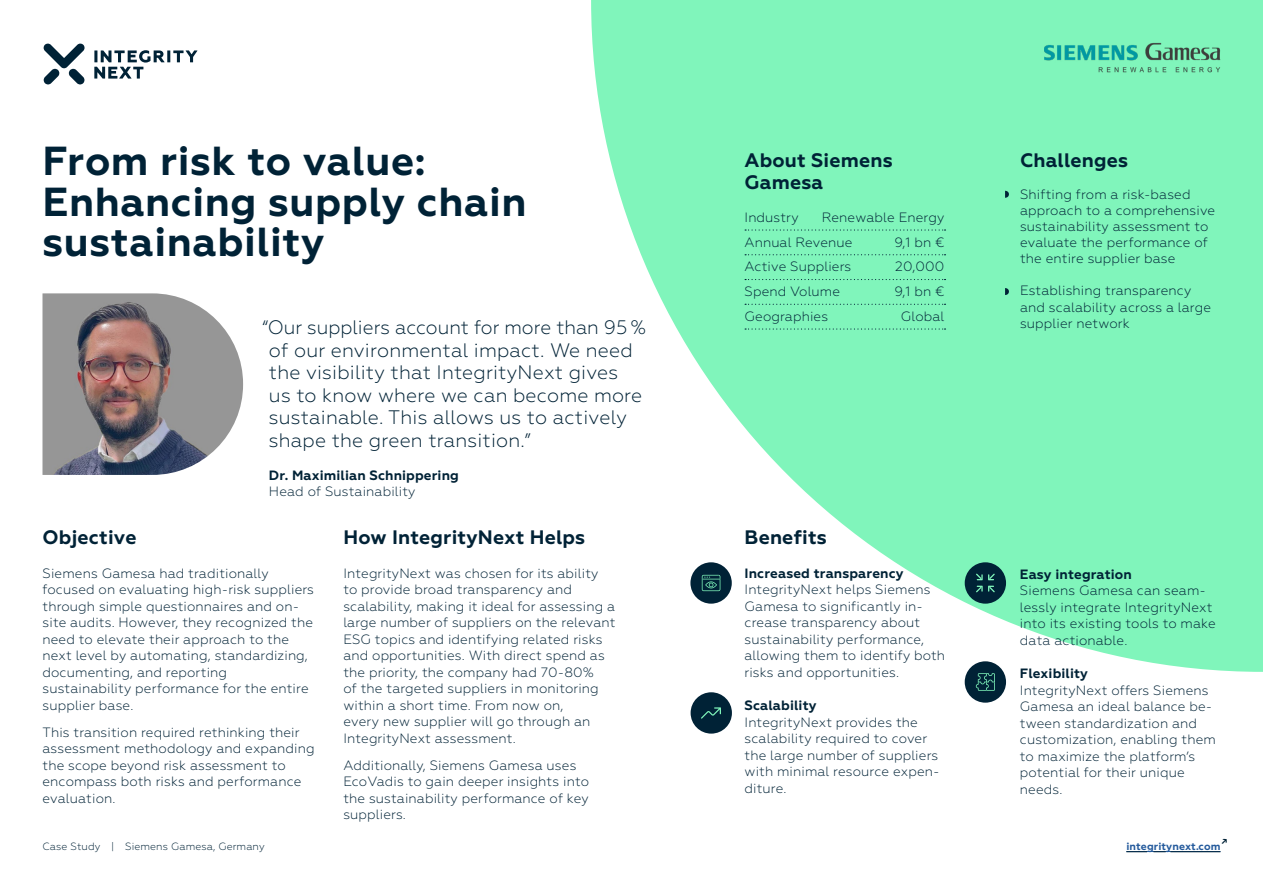
<style>
.page{position:relative;width:1263px;height:893px;background:#fff}
.page>*{position:absolute;margin:0;border:0;box-sizing:border-box;transform-origin:0 0}
.t1{font:700 40.5px/40.5px "Geometria";letter-spacing:.015em;color:#002236}
.t2{font:300 19.5px/22.5px "Geometria";letter-spacing:.01em;color:#002236}
.t3{font:700 19.5px/22.5px "Geometria";letter-spacing:.01em;color:#002236}
.t4{font:300 13.5px/16.5px "Geometria";letter-spacing:.01em;color:#002236}
.t5{font:700 13.5px "Geometria";letter-spacing:.01em;color:#002236}
.t6{font:300 10.5px "Geometria";letter-spacing:.01em;color:#002236}
.t7{font:700 10.5px "Geometria";letter-spacing:.01em;color:#245a9c}
</style>
<div class="page">
<svg style="left:591px;top:0;width:672px;height:672px;fill:#80f5bb"></svg>
<svg style="left:94px;top:50px;width:103px;height:29px"></svg>
<svg style="left:43px;top:43px;width:42px;height:41px"></svg>
<img style="left:1044px;top:43px;width:176px;height:29px">
<svg style="left:745px;top:229px;width:200px;height:2px"></svg>
<svg style="left:745px;top:254px;width:200px;height:1px"></svg>
<svg style="left:745px;top:279px;width:200px;height:1px"></svg>
<svg style="left:745px;top:304px;width:200px;height:1px"></svg>
<svg style="left:745px;top:328px;width:200px;height:2px"></svg>
<svg style="left:1005px;top:191px;width:4px;height:7px"></svg>
<svg style="left:1005px;top:288px;width:4px;height:7px"></svg>
<div style="left:690px;top:562px;width:42px;height:42px;background:#002236;border-radius:50%"></div>
<svg style="left:701px;top:574px;width:20px;height:18px"></svg>
<div style="left:965px;top:562px;width:41px;height:42px;background:#002236;border-radius:50%"></div>
<svg style="left:976px;top:573px;width:19px;height:19px"></svg>
<div style="left:691px;top:692px;width:41px;height:42px;background:#002236;border-radius:50%"></div>
<svg style="left:701px;top:707px;width:20px;height:12px"></svg>
<hr style="left:1126px;top:851px;width:94px;height:1px;background:#245a9c">
<svg style="left:1126px;top:851px;width:21px;height:1px"></svg>
<svg style="left:1153px;top:851px;width:13px;height:1px"></svg>
<hr style="left:1170px;top:851px;width:50px;height:1px;background:#002236">
<div style="left:965px;top:661px;width:41px;height:42px;background:#002236;border-radius:50%"></div>
<svg style="left:975px;top:673px;width:20px;height:18px"></svg>
<img style="left:43px;top:293px;width:200px;height:182px">
<h1 class="t1" style="left:43px;top:141px;width:486px">From risk to value:<br>Enhancing supply chain sustainability</h1>
<h2 class="t3" style="left:744px;top:149px;width:150px">About Siemens<br>Gamesa</h2>
<p class="t4" style="left:744px;top:205px;width:201px;line-height:24.8px;text-indent:77px">Renewable Energy<br>Annual Revenue</p>
<p class="t4" style="left:744px;top:209px;width:56px">Industry</p>
<p class="t4" style="left:894px;top:234px;width:51px">9,1 bn €</p>
<p class="t4" style="left:744px;top:258px;width:108px">Active Suppliers</p>
<p class="t4" style="left:895px;top:258px;width:51px">20,000</p>
<p class="t4" style="left:744px;top:283px;width:97px">Spend Volume</p>
<p class="t4" style="left:894px;top:283px;width:51px">9,1 bn €</p>
<p class="t4" style="left:744px;top:308px;width:85px">Geographies</p>
<p class="t4" style="left:901px;top:308px;width:45px">Global</p>
<h2 class="t2" style="left:269px;top:316px;width:379px;text-indent:-6px">“Our suppliers account for more than 95 % of our environmental impact. We need the visibility that IntegrityNext gives<br>us to know where we can become more sustainable. This allows us to actively shape the green transition.”</h2>
<p class="t5" style="left:269px;top:467px;width:191px">Dr. Maximilian Schnippering</p>
<p class="t4" style="left:269px;top:483px;width:148px">Head of Sustainability</p>
<h2 class="t3" style="left:43px;top:527px;width:96px">Objective</h2>
<p class="t4" style="left:43px;top:565px;width:273px">Siemens Gamesa had traditionally focused on evaluating high-risk suppliers through simple questionnaires and on&shy;site audits. However, they recognized the need to elevate their approach to the next level by automating, standardizing, documenting, and reporting sustainability performance for the entire supplier base.</p>
<p class="t4" style="left:43px;top:724px;width:274px">This transition required rethinking their assessment methodology and expanding the scope beyond risk assessment to encompass both risks and performance evaluation.</p>
<h2 class="t3" style="left:343px;top:527px;width:243px">How IntegrityNext Helps</h2>
<p class="t4" style="left:343px;top:565px;width:274px">IntegrityNext was chosen for its ability to provide broad transparency and scalability, making it ideal for assessing a large number of suppliers on the relevant ESG topics and identifying related risks and opportunities. With direct spend as the priority, the company had 70-80%<br>of the targeted suppliers in monitoring within a short time. From now on,<br>every new supplier will go through an IntegrityNext assessment.</p>
<p class="t4" style="left:343px;top:757px;width:247px">Additionally, Siemens Gamesa uses<br>EcoVadis to gain deeper insights into the sustainability performance of key suppliers.</p>
<h2 class="t3" style="left:744px;top:527px;width:84px">Benefits</h2>
<p class="t5" style="left:744px;top:565px;width:161px">Increased transparency</p>
<p class="t4" style="left:744px;top:581px;width:202px">IntegrityNext helps Siemens<br>Gamesa to significantly in&shy;crease transparency about sustainability performance, allowing them to identify both risks and opportunities.</p>
<p class="t5" style="left:744px;top:698px;width:74px">Scalability</p>
<p class="t4" style="left:744px;top:714px;width:196px">IntegrityNext provides the scalability required to cover the large number of suppliers with minimal resource expen&shy;diture.</p>
<h2 class="t3" style="left:1020px;top:149px;width:109px">Challenges</h2>
<p class="t4" style="left:1020px;top:187px;width:197px;line-height:15.9px">Shifting from a risk-based approach to a comprehensive sustainability assessment to evaluate the performance of the entire supplier base</p>
<p class="t4" style="left:1020px;top:282px;width:193px">Establishing transparency and scalability across a large supplier network</p>
<p class="t5" style="left:1020px;top:566px;width:113px">Easy integration</p>
<p class="t4" style="left:1020px;top:582px;width:197px">Siemens Gamesa can seam&shy;lessly integrate IntegrityNext into its existing tools to make data actionable.</p>
<p class="t5" style="left:1020px;top:665px;width:70px">Flexibility</p>
<p class="t4" style="left:1020px;top:682px;width:197px">IntegrityNext offers Siemens<br>Gamesa an ideal balance be&shy;tween standardization and customization, enabling them to maximize the platform’s potential for their unique needs.</p>
<p class="t6" style="left:43px;top:841px;width:224px">Case Study | Siemens Gamesa, Germany</p>
<p class="t7" style="left:1126px;top:840px;width:96px">integritynext.com</p>
</div>
